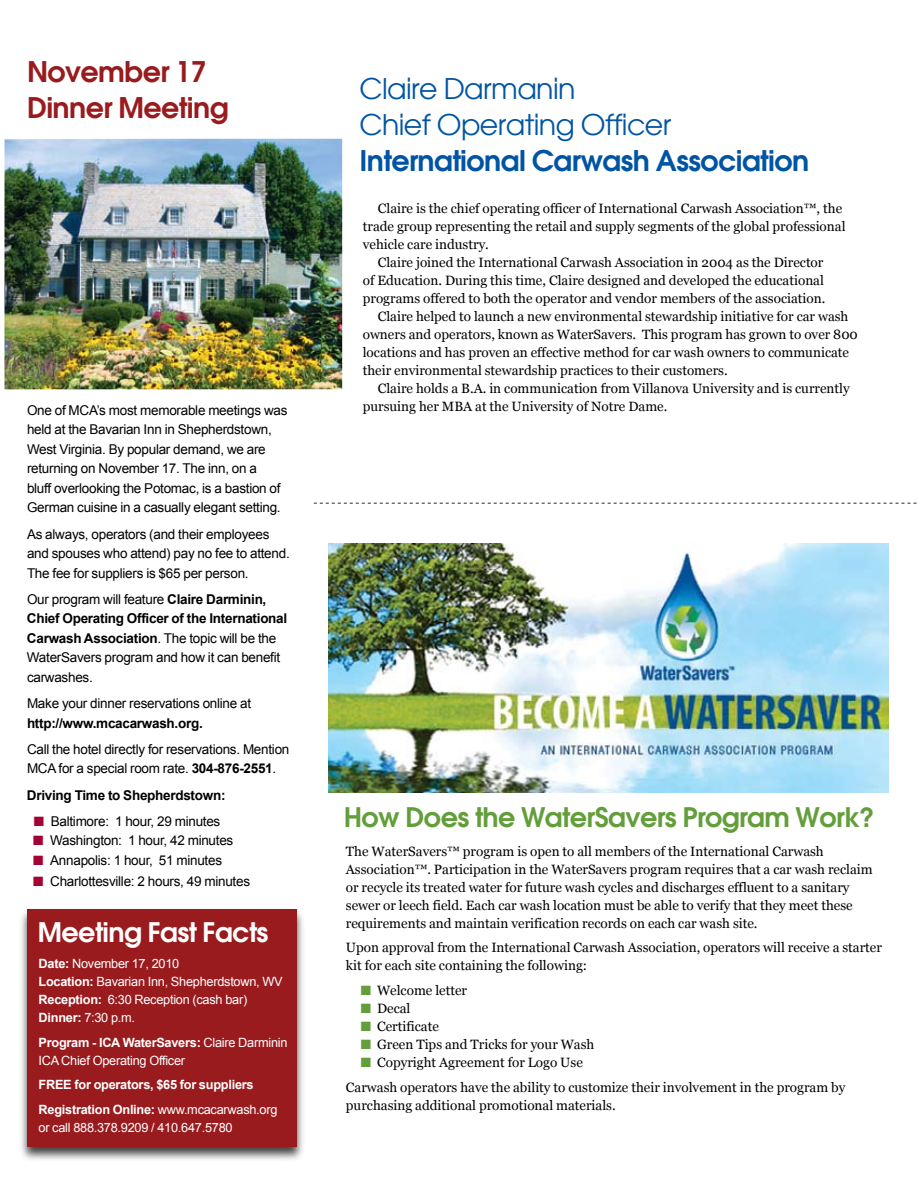
<style>
.page{position:relative;width:918px;height:1188px;background:#fff}
.page>*{position:absolute;margin:0;border:0;box-sizing:border-box;transform-origin:0 0}
.t1{font:28.5px/36px "Avant Garde";letter-spacing:-.02em;color:#0054a4}
.t2{font:600 28.5px "Avant Garde";letter-spacing:-.02em;color:#0054a4}
.t3{font:600 28.5px/36px "Avant Garde";letter-spacing:-.02em;color:#991b1e}
.t4{font:600 27px "Avant Garde";letter-spacing:-.02em;color:#639e3b}
.t5{font:600 27px "Avant Garde";letter-spacing:-.02em;color:#fff}
.t6{font:13.5px/18px "Georgia";color:#000}
.t7{font:13.5px/19.5px "Arial";letter-spacing:-.02em;color:#000}
.t8{font:700 13.5px "Arial";letter-spacing:-.02em;color:#000}
.t9{font:12.75px/18px "Arial";letter-spacing:-.02em;color:#fff}
.t10{font:700 12.75px/24.8px "Arial";letter-spacing:-.02em;color:#fff}
.s1{font-weight:700}
.s2{color:#a30234}
.s3{font-weight:400}
.s4{color:#639e3b}
</style>
<div class="page">
<div style="left:18px;top:907px;width:289px;height:257px;background:#000;opacity:.75"></div>
<div style="left:27px;top:909px;width:270px;height:238px;background:#991b1e"></div>
<svg style="left:314px;top:502px;width:603px;height:2px"></svg>
<img style="left:328px;top:543px;width:561px;height:249px">
<img style="left:5px;top:139px;width:337px;height:250px">
<div style="left:0;top:134px;width:347px;height:260px;border:4px solid #fff"></div>
<h1 class="t3" style="left:27px;top:53px;width:203px">November 17<br>Dinner Meeting</h1>
<p class="t7" style="left:27px;top:400px;width:262px">One of MCA’s most memorable meetings was held at the Bavarian I nn in Shepherdstown, West Virginia. By popular demand, we are returning on November 17. The inn, on a<br>bluff overlooking the Potomac, is a bastion of German cuisine in a casually elegant setting.</p>
<p class="t7" style="left:27px;top:524px;width:264px">As always, operators (and their employees and spouses who attend) pay no fee to attend.<br>The fee for suppliers is $65 per person.</p>
<p class="t7" style="left:27px;top:589px;width:262px">Our program will feature <span class="s1">Claire Darminin, Chief Operating Officer of the International Carwash Association</span>. The topic will be the WaterSavers program and how it can benefit carwashes.</p>
<p class="t7" style="left:27px;top:694px;width:226px">Make your dinner reservations online at</p>
<p class="t8" style="left:27px;top:714px;width:177px">http://www.mcacarwash.org.</p>
<p class="t7" style="left:27px;top:739px;width:264px">Call the hotel directly for reservations. Mention<br>MCA for a special room rate. <span class="s1">304-876-2551</span>.</p>
<p class="t8" style="left:27px;top:786px;width:200px">Driving Time to Shepherdstown:</p>
<p class="t7" style="left:34px;top:811px;width:188px"><span class="s2">■</span> Baltimore: 1 hour, 29 minutes</p>
<p class="t7" style="left:33px;top:831px;width:202px"><span class="s2">■</span> Washington: 1 hour, 42 minutes</p>
<p class="t7" style="left:33px;top:850px;width:190px"><span class="s2">■</span> Annapolis: 1 hour, 51 minutes</p>
<p class="t7" style="left:33px;top:871px;width:218px"><span class="s2">■</span> Charlottesville: 2 hours, 49 minutes</p>
<h2 class="t5" style="left:38px;top:914px;width:232px">Meeting Fast Facts</h2>
<p class="t9" style="left:39px;top:954px;width:246px"><span class="s1">Date:</span> November 17, 2010<br><span class="s1">Location:</span> Bavarian I nn, Shepherdstown, WV<br><span class="s1">Reception:</span> 6:30 Reception (cash bar)<br><span class="s1">Dinner:</span> 7:30 p.m.</p>
<p class="t9" style="left:39px;top:1033px;width:250px"><span class="s1">Program - ICA WaterSavers:</span> Claire Darminin<br>I CA Chief Operating Officer</p>
<p class="t10" style="left:39px;top:1073px;width:9px">FREE</p>
<p class="t10" style="left:39px;top:1073px;width:240px;text-indent:36px">for operators, $65 for suppliers<br>Registration Online: <span class="s3">www.mcacarwash.org</span></p>
<p class="t9" style="left:39px;top:1119px;width:196px">or call 888.378.9209 / 410.647.5780</p>
<h1 class="t1" style="left:359px;top:71px;width:313px">Claire Darmanin<br>Chief Operating Officer</h1>
<h1 class="t2" style="left:359px;top:141px;width:451px">International Carwash Association</h1>
<p class="t6" style="left:378px;top:200px;width:466px">Claire is the chief operating officer of International Carwash Association™, the</p>
<p class="t6" style="left:363px;top:218px;width:484px">trade group representing the retail and supply segments of the global professional</p>
<p class="t6" style="left:363px;top:236px;width:128px">vehicle care industry.</p>
<p class="t6" style="left:378px;top:254px;width:447px">Claire joined the International Carwash Association in 2004 as the Director</p>
<p class="t6" style="left:363px;top:272px;width:463px">of Education. During this time, Claire designed and developed the educational</p>
<p class="t6" style="left:363px;top:290px;width:464px">programs offered to both the operator and vendor members of the association.</p>
<p class="t6" style="left:378px;top:308px;width:472px">Claire helped to launch a new environmental stewardship initiative for car wash</p>
<p class="t6" style="left:363px;top:326px;width:497px">owners and operators, known as WaterSavers. This program has grown to over 800</p>
<p class="t6" style="left:363px;top:344px;width:488px">locations and has proven an effective method for car wash owners to communicate</p>
<p class="t6" style="left:363px;top:362px;width:367px">their environmental stewardship practices to their customers.</p>
<p class="t6" style="left:378px;top:380px;width:474px">Claire holds a B.A. in communication from Villanova University and is currently</p>
<p class="t6" style="left:363px;top:398px;width:306px">pursuing her MBA at the University of Notre Dame.</p>
<h2 class="t4" style="left:344px;top:799px;width:532px">How Does the WaterSavers Program Work?</h2>
<p class="t6" style="left:346px;top:842px;width:528px">The WaterSavers™ program is open to all members of the International Carwash Association™. Participation in the WaterSavers program requires that a car wash reclaim or recycle its treated water for future wash cycles and discharges effluent to a sanitary sewer or leech field. Each car wash location must be able to verify that they meet these requirements and maintain verification records on each car wash site.</p>
<p class="t6" style="left:346px;top:939px;width:538px">Upon approval from the International Carwash Association, operators will receive a starter kit for each site containing the following:</p>
<p class="t6" style="left:361px;top:981px;width:108px"><span class="s4">■</span> Welcome letter</p>
<p class="t6" style="left:361px;top:999px;width:51px"><span class="s4">■</span> Decal</p>
<p class="t6" style="left:361px;top:1017px;width:79px"><span class="s4">■</span> Certificate</p>
<p class="t6" style="left:361px;top:1035px;width:235px"><span class="s4">■</span> Green Tips and Tricks for your Wash</p>
<p class="t6" style="left:346px;top:1050px;width:501px;line-height:24.8px;text-indent:15px"><span class="s4">■</span> Copyright Agreement for Logo Use<br>Carwash operators have the ability to customize their involvement in the program by</p>
<p class="t6" style="left:346px;top:1096px;width:271px">purchasing additional promotional materials.</p>
</div>
